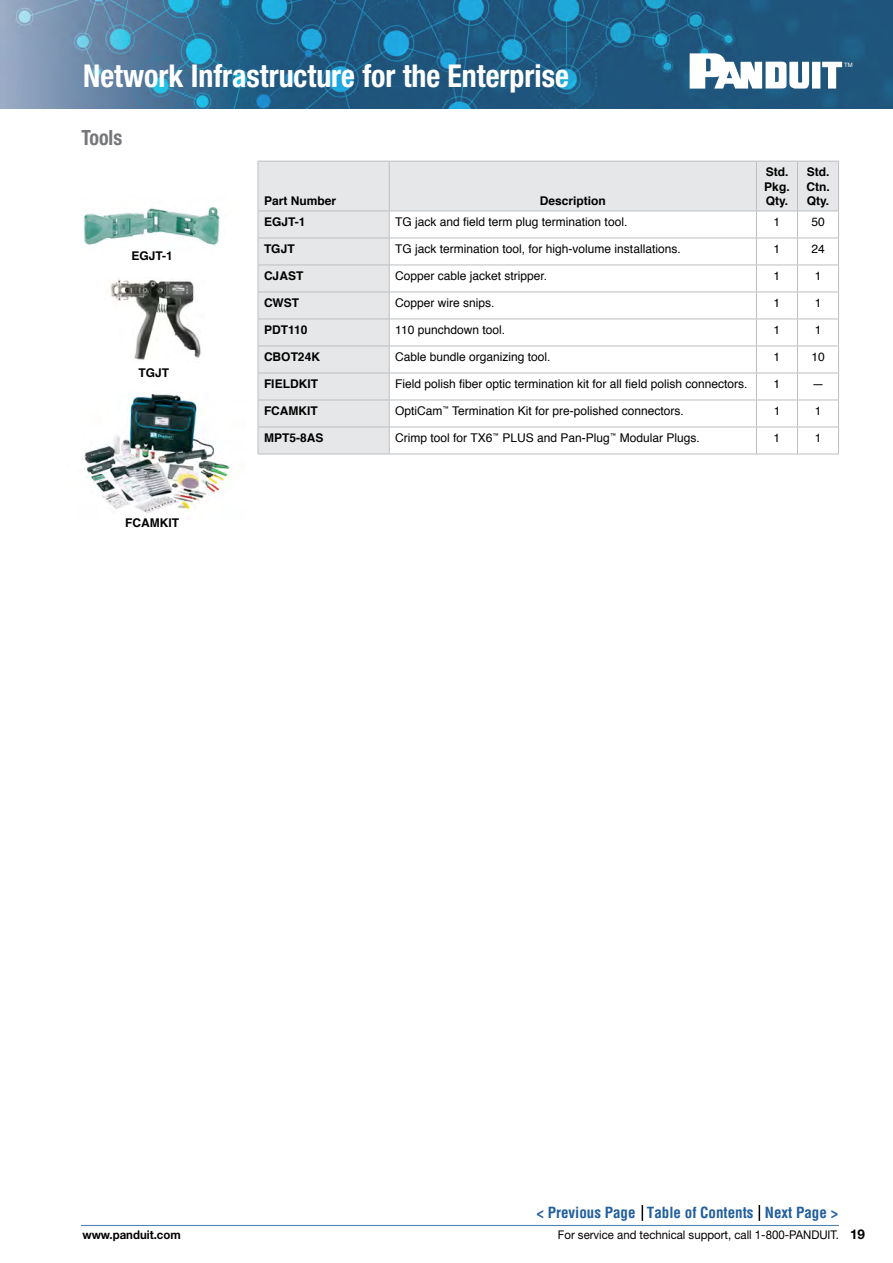
<style>
.page{position:relative;width:893px;height:1263px;background:#fff}
.page>*{position:absolute;margin:0;border:0;box-sizing:border-box;transform-origin:0 0}
.t1{font:700 condensed 31.5px "Helvetica Neue LT Std";color:#fff;scale:.95 1}
.t2{font:700 condensed 21px "Helvetica Neue LT Std";color:#76777a;scale:.95 1}
.t3{font:700 condensed 15px "Helvetica";color:#215e9e}
.t4{font:12px "Helvetica";color:#000}
.t5{font:700 12px/14.4px "Helvetica";color:#000;text-align:justify}
.t6{font:12px "Helvetica Neue LT Std";color:#000;scale:.95 1}
.t7{font:700 12px "Helvetica Neue LT Std";color:#000;scale:.95 1}
.t8{font:6px "Helvetica";color:#fff}
.s1{font-weight:700;font-size:13.5px}
</style>
<div class="page">
<img style="left:0;top:0;width:893px;height:109px">
<svg style="left:690px;top:53px;width:152px;height:36px"></svg>
<hr style="left:81px;top:1225px;width:758px;height:1px;background:#5184b3">
<svg style="left:259px;top:162px;width:579px;height:292px"></svg>
<hr style="left:258px;top:161px;width:131px;height:1px;background:#bcbec0">
<hr style="left:258px;top:161px;width:1px;height:50px;background:#bcbec0">
<hr style="left:389px;top:161px;width:367px;height:1px;background:#bcbec0">
<hr style="left:389px;top:161px;width:1px;height:50px;background:#bcbec0">
<hr style="left:756px;top:161px;width:41px;height:1px;background:#bcbec0">
<hr style="left:756px;top:161px;width:1px;height:50px;background:#bcbec0">
<hr style="left:797px;top:161px;width:42px;height:1px;background:#bcbec0">
<hr style="left:797px;top:161px;width:1px;height:50px;background:#bcbec0">
<hr style="left:838px;top:161px;width:1px;height:50px;background:#bcbec0">
<hr style="left:258px;top:265px;width:131px;height:1px;background:#bcbec0">
<hr style="left:389px;top:265px;width:367px;height:1px;background:#bcbec0">
<hr style="left:756px;top:265px;width:41px;height:1px;background:#bcbec0">
<hr style="left:797px;top:265px;width:42px;height:1px;background:#bcbec0">
<hr style="left:258px;top:292px;width:131px;height:1px;background:#bcbec0">
<hr style="left:389px;top:292px;width:367px;height:1px;background:#bcbec0">
<hr style="left:756px;top:292px;width:41px;height:1px;background:#bcbec0">
<hr style="left:797px;top:292px;width:42px;height:1px;background:#bcbec0">
<hr style="left:258px;top:319px;width:131px;height:1px;background:#bcbec0">
<hr style="left:389px;top:319px;width:367px;height:1px;background:#bcbec0">
<hr style="left:756px;top:319px;width:41px;height:1px;background:#bcbec0">
<hr style="left:797px;top:319px;width:42px;height:1px;background:#bcbec0">
<hr style="left:258px;top:373px;width:131px;height:1px;background:#bcbec0">
<hr style="left:389px;top:373px;width:367px;height:1px;background:#bcbec0">
<hr style="left:756px;top:373px;width:41px;height:1px;background:#bcbec0">
<hr style="left:797px;top:373px;width:42px;height:1px;background:#bcbec0">
<hr style="left:258px;top:400px;width:131px;height:1px;background:#bcbec0">
<hr style="left:389px;top:400px;width:367px;height:1px;background:#bcbec0">
<hr style="left:756px;top:400px;width:41px;height:1px;background:#bcbec0">
<hr style="left:797px;top:400px;width:42px;height:1px;background:#bcbec0">
<hr style="left:258px;top:427px;width:131px;height:1px;background:#bcbec0">
<svg style="left:258px;top:212px;width:1px;height:242px"></svg>
<hr style="left:389px;top:427px;width:367px;height:1px;background:#bcbec0">
<svg style="left:389px;top:212px;width:1px;height:242px"></svg>
<hr style="left:756px;top:427px;width:41px;height:1px;background:#bcbec0">
<svg style="left:756px;top:212px;width:1px;height:242px"></svg>
<hr style="left:797px;top:427px;width:42px;height:1px;background:#bcbec0">
<svg style="left:797px;top:212px;width:1px;height:242px"></svg>
<svg style="left:838px;top:212px;width:1px;height:242px"></svg>
<hr style="left:258px;top:454px;width:131px;height:1px;background:#bcbec0">
<hr style="left:389px;top:454px;width:367px;height:1px;background:#bcbec0">
<hr style="left:756px;top:454px;width:41px;height:1px;background:#bcbec0">
<hr style="left:797px;top:454px;width:42px;height:1px;background:#bcbec0">
<hr style="left:258px;top:211px;width:131px;height:1px;background:#bcbec0">
<hr style="left:389px;top:211px;width:367px;height:1px;background:#bcbec0">
<hr style="left:756px;top:211px;width:41px;height:1px;background:#bcbec0">
<hr style="left:797px;top:211px;width:42px;height:1px;background:#bcbec0">
<hr style="left:258px;top:238px;width:131px;height:1px;background:#bcbec0">
<hr style="left:389px;top:238px;width:367px;height:1px;background:#bcbec0">
<hr style="left:756px;top:238px;width:41px;height:1px;background:#bcbec0">
<hr style="left:797px;top:238px;width:42px;height:1px;background:#bcbec0">
<hr style="left:258px;top:346px;width:131px;height:1px;background:#bcbec0">
<hr style="left:389px;top:346px;width:367px;height:1px;background:#bcbec0">
<hr style="left:756px;top:346px;width:41px;height:1px;background:#bcbec0">
<hr style="left:797px;top:346px;width:42px;height:1px;background:#bcbec0">
<img style="left:83px;top:206px;width:137px;height:40px">
<img style="left:108px;top:279px;width:93px;height:81px">
<img style="left:82px;top:394px;width:151px;height:120px">
<svg style="left:759px;top:1205px;width:1px;height:16px"></svg>
<svg style="left:642px;top:1205px;width:1px;height:16px"></svg>
<h1 class="t1" style="left:83px;top:57px;width:513px">Network Infrastructure for the Enterprise</h1>
<h2 class="t2" style="left:81px;top:124px;width:45px">Tools</h2>
<p class="t5" style="left:264px;top:194px;width:74px">Part Number</p>
<p class="t5" style="left:540px;top:194px;width:68px">Description</p>
<p class="t5" style="left:764px;top:165px;width:27px">Std.<br>Pkg.<br>Qty.</p>
<p class="t5" style="left:806px;top:165px;width:25px">Std.<br>Ctn.<br>Qty.</p>
<p class="t5" style="left:132px;top:248px;width:43px">EGJT-1</p>
<p class="t5" style="left:138px;top:365px;width:32px">TGJT</p>
<p class="t5" style="left:264px;top:215px;width:43px">EGJT-1</p>
<p class="t4" style="left:395px;top:212px;width:234px">TG jack and field term plug termination tool.</p>
<p class="t4" style="left:774px;top:212px;width:8px">1</p>
<p class="t4" style="left:811px;top:212px;width:15px">50</p>
<p class="t5" style="left:264px;top:242px;width:32px">TGJT</p>
<p class="t4" style="left:395px;top:239px;width:287px">TG jack termination tool, for high-volume installations.</p>
<p class="t4" style="left:774px;top:239px;width:8px">1</p>
<p class="t4" style="left:811px;top:239px;width:15px">24</p>
<p class="t5" style="left:264px;top:269px;width:41px">CJAST</p>
<p class="t4" style="left:395px;top:266px;width:154px">Copper cable jacket stripper.</p>
<p class="t4" style="left:774px;top:266px;width:8px">1</p>
<p class="t4" style="left:815px;top:266px;width:8px">1</p>
<p class="t5" style="left:264px;top:296px;width:37px">CWST</p>
<p class="t4" style="left:395px;top:293px;width:101px">Copper wire snips.</p>
<p class="t4" style="left:774px;top:293px;width:8px">1</p>
<p class="t4" style="left:815px;top:293px;width:8px">1</p>
<p class="t5" style="left:264px;top:323px;width:45px">PDT110</p>
<p class="t4" style="left:395px;top:320px;width:111px">110 punchdown tool.</p>
<p class="t4" style="left:774px;top:320px;width:8px">1</p>
<p class="t4" style="left:815px;top:320px;width:8px">1</p>
<p class="t5" style="left:264px;top:350px;width:58px">CBOT24K</p>
<p class="t4" style="left:395px;top:347px;width:157px">Cable bundle organizing tool.</p>
<p class="t4" style="left:774px;top:347px;width:8px">1</p>
<p class="t4" style="left:811px;top:347px;width:15px">10</p>
<p class="t5" style="left:264px;top:377px;width:55px">FIELDKIT</p>
<p class="t4" style="left:395px;top:374px;width:354px">Field polish fiber optic termination kit for all field polish connectors.</p>
<p class="t4" style="left:774px;top:374px;width:8px">1</p>
<p class="t4" style="left:812px;top:374px;width:13px">—</p>
<p class="t5" style="left:264px;top:404px;width:55px">FCAMKIT</p>
<p class="t4" style="left:395px;top:401px;width:290px">OptiCam<sup>™</sup> Termination Kit for pre-polished connectors.</p>
<p class="t4" style="left:774px;top:401px;width:8px">1</p>
<p class="t4" style="left:815px;top:401px;width:8px">1</p>
<p class="t5" style="left:264px;top:431px;width:61px">MPT5-8AS</p>
<p class="t4" style="left:395px;top:428px;width:306px">Crimp tool for TX6<sup>™</sup> PLUS and Pan-Plug<sup>™</sup> Modular Plugs.</p>
<p class="t4" style="left:774px;top:428px;width:8px">1</p>
<p class="t4" style="left:815px;top:428px;width:8px">1</p>
<p class="t8" style="left:844px;top:61px;width:10px">TM</p>
<p class="t5" style="left:125px;top:515px;width:55px">FCAMKIT</p>
<p class="t3" style="left:536px;top:1203px;width:303px">&lt; Previous Page Table of Contents Next Page &gt;</p>
<p class="t7" style="left:82px;top:1227px;width:105px">www.panduit.com</p>
<p class="t6" style="left:558px;top:1228px;width:325px">For service and technical support, call 1-800-PANDUIT. <span class="s1">19</span></p>
</div>
